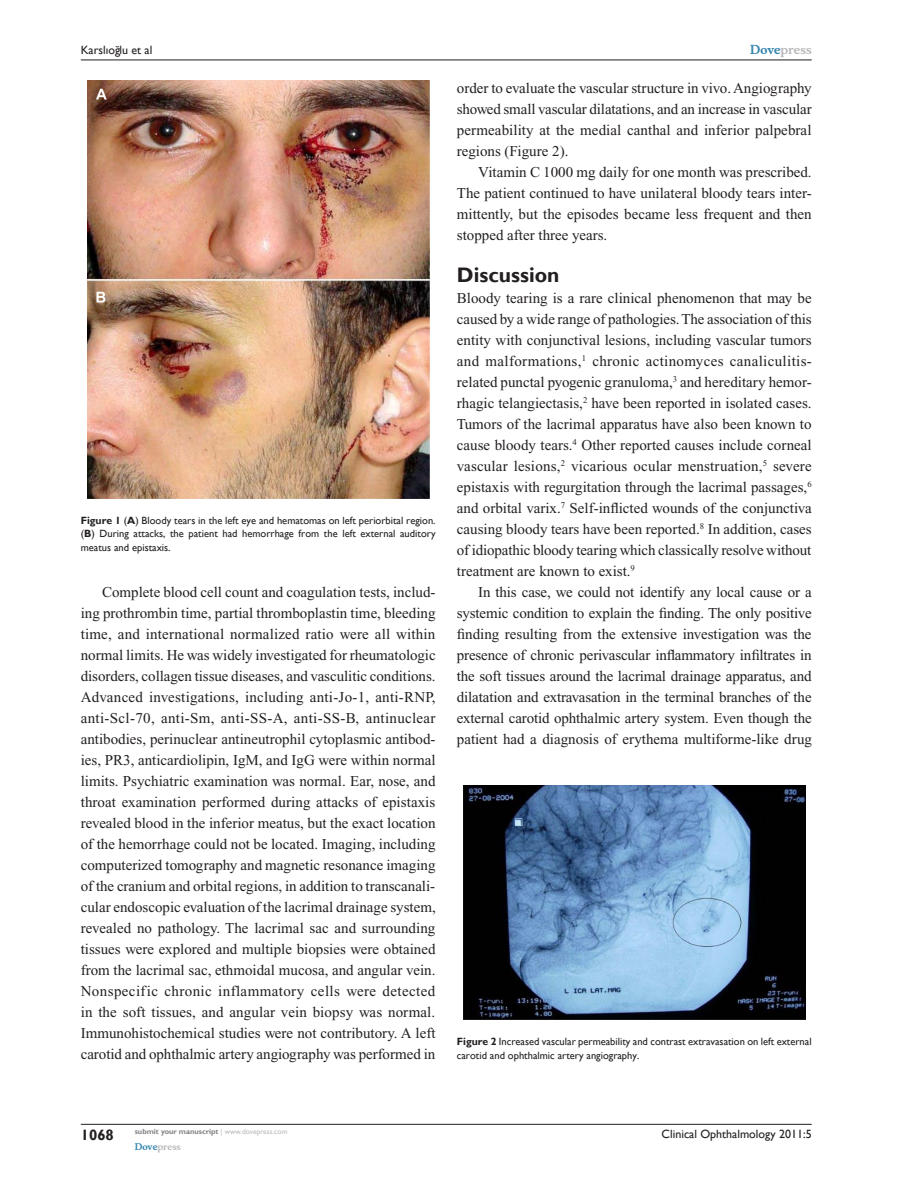
<style>
.page{position:relative;width:918px;height:1188px;background:#fff}
.page>*{position:absolute;margin:0;border:0;box-sizing:border-box;transform-origin:0 0}
.t1{font:700 21px "Gill Sans";color:#231f20}
.t2{font:15px/21px "Times New Roman";color:#231f20;text-align:justify}
.t3{font:700 15px "Gill Sans";color:#231f20}
.t4{font:12px "Gill Sans";color:#231f20}
.t5{font:700 12px "Musee";color:#b8b9bc}
.t6{font:10.5px/13.5px "Gill Sans";color:#231f20;text-align:justify}
.t7{font:700 9px "Musee";color:#b8b9bc}
.t8{font:700 7.5px "Gill Sans";color:#808285}
.s1{font-weight:700}
.s2{color:#3485ae}
.s3{font-weight:400;color:#b8b9bc}
</style>
<div class="page">
<hr style="left:81px;top:1124px;width:731px;height:1px;background:#231f20">
<hr style="left:81px;top:60px;width:731px;height:1px;background:#231f20">
<img style="left:88px;top:81px;width:342px;height:418px">
<img style="left:463px;top:785px;width:342px;height:235px">
<p class="t4" style="left:81px;top:43px;width:73px">Karslıog˘lu et al</p>
<p class="t6" style="left:81px;top:514px;width:356px"><span class="s1">Figure 1</span> (<span class="s1">A</span>) Bloody tears in the left eye and hematomas on left periorbital region. (<span class="s1">B</span>) During attacks, the patient had hemorrhage from the left external auditory meatus and epistaxis.</p>
<p class="t2" style="left:81px;top:581px;width:357px;text-indent:21px">Complete blood cell count and coagulation tests, includ&shy;ing prothrombin time, partial thromboplastin time, bleeding time, and international normalized ratio were all within normal limits. He was widely investigated for rheumatologic disorders, collagen tissue diseases, and vasculitic conditions.<br>Advanced investigations, including anti-Jo-1, anti-RNP, anti-Scl-70, anti-Sm, anti-SS-A, anti-SS-B, antinuclear antibodies, perinuclear antineutrophil cytoplasmic antibod&shy;ies, PR3, anticardiolipin, IgM, and IgG were within normal limits. Psychiatric examination was normal. Ear, nose, and throat examination performed during attacks of epistaxis revealed blood in the inferior meatus, but the exact location of the hemorrhage could not be located. Imaging, including computerized tomography and magnetic resonance imaging of the cranium and orbital regions, in addition to transcanali&shy;cular endoscopic evaluation of the lacrimal drainage system, revealed no pathology. The lacrimal sac and surrounding tissues were explored and multiple biopsies were obtained from the lacrimal sac, ethmoidal mucosa, and angular vein.<br>Nonspecific chronic inflammatory cells were detected in the soft tissues, and angular vein biopsy was normal.<br>Immunohistochemical studies were not contributory. A left carotid and ophthalmic artery angiography was performed in</p>
<p class="t5" style="left:750px;top:43px;width:63px"><span class="s2">Dove</span>press</p>
<p class="t2" style="left:457px;top:77px;width:356px">order to evaluate the vascular structure in vivo. Angiography showed small vascular dilatations, and an increase in vascular permeability at the medial canthal and inferior palpebral regions (Figure 2).</p>
<p class="t2" style="left:457px;top:161px;width:356px;text-indent:21px">Vitamin C 1000 mg daily for one month was prescribed.<br>The patient continued to have unilateral bloody tears inter&shy;mittently, but the episodes became less frequent and then stopped after three years.</p>
<h1 class="t1" style="left:457px;top:262px;width:104px">Discussion</h1>
<p class="t2" style="left:457px;top:287px;width:356px">Bloody tearing is a rare clinical phenomenon that may be caused by a wide range of pathologies. The association of this entity with conjunctival lesions, including vascular tumors and malformations,<sup>1</sup> chronic actinomyces canaliculitis&shy;related punctal pyogenic granuloma,<sup>3</sup> and hereditary hemor&shy;rhagic telangiectasis,<sup>2</sup> have been reported in isolated cases.<br>Tumors of the lacrimal apparatus have also been known to cause bloody tears.<sup>4</sup> Other reported causes include corneal vascular lesions,<sup>2</sup> vicarious ocular menstruation,<sup>5</sup> severe epistaxis with regurgitation through the lacrimal passages,<sup>6 </sup>and orbital varix.<sup>7</sup> Self-inflicted wounds of the conjunctiva causing bloody tears have been reported.<sup>8</sup> In addition, cases of idiopathic bloody tearing which classically resolve without treatment are known to exist.<sup>9</sup></p>
<p class="t2" style="left:457px;top:581px;width:357px;text-indent:21px">In this case, we could not identify any local cause or a systemic condition to explain the finding. The only positive finding resulting from the extensive investigation was the presence of chronic perivascular inflammatory infiltrates in the soft tissues around the lacrimal drainage apparatus, and dilatation and extravasation in the terminal branches of the external carotid ophthalmic artery system. Even though the patient had a diagnosis of erythema multiforme-like drug</p>
<p class="t6" style="left:457px;top:1035px;width:356px"><span class="s1">Figure 2</span> Increased vascular permeability and contrast extravasation on left external carotid and ophthalmic artery angiography.</p>
<p class="t3" style="left:81px;top:1126px;width:35px">1068</p>
<p class="t8" style="left:135px;top:1127px;width:154px">submit your manuscript <span class="s3">| www.dovepress.com</span></p>
<p class="t7" style="left:135px;top:1141px;width:48px"><span class="s2">Dove</span>press</p>
<p class="t4" style="left:662px;top:1127px;width:152px">Clinical Ophthalmology 2011:5</p>
</div>
